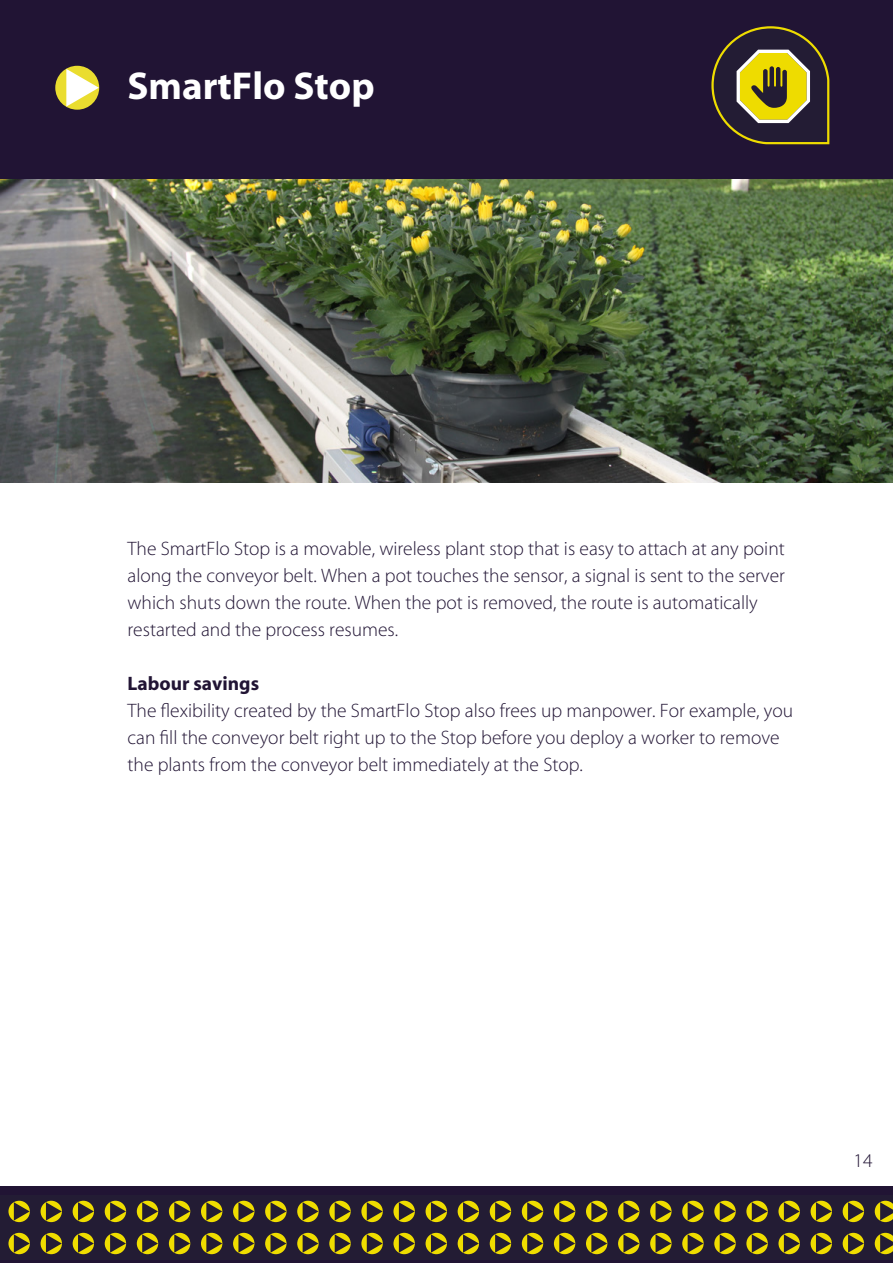
<style>
.page{position:relative;width:893px;height:1263px;background:#fff}
.page>*{position:absolute;margin:0;border:0;box-sizing:border-box;transform-origin:0 0}
.t1{font:700 39px "Myriad";color:#fff}
.t2{font:300 19.5px/27px "Myriad";color:#211434}
.t3{font:700 19.5px "Myriad";color:#211434}
</style>
<div class="page">
<img style="left:0;top:179px;width:893px;height:304px">
<div style="left:0;top:0;width:893px;height:179px;background:#211434"></div>
<div style="left:0;top:1186px;width:893px;height:77px;background:#211434"></div>
<div style="left:0;top:1195px;width:893px;height:65px;background:#231c34"></div>
<svg style="left:8px;top:1201px;width:22px;height:21px"></svg>
<div style="left:41px;top:1201px;width:21px;height:21px;background:#efdd00;border-radius:50%"></div>
<div style="left:73px;top:1201px;width:21px;height:21px;background:#efdd00;border-radius:50%"></div>
<div style="left:105px;top:1201px;width:21px;height:21px;background:#efdd00;border-radius:50%"></div>
<div style="left:137px;top:1201px;width:21px;height:21px;background:#efdd00;border-radius:50%"></div>
<div style="left:169px;top:1201px;width:21px;height:21px;background:#efdd00;border-radius:50%"></div>
<div style="left:201px;top:1201px;width:21px;height:21px;background:#efdd00;border-radius:50%"></div>
<div style="left:233px;top:1201px;width:21px;height:21px;background:#efdd00;border-radius:50%"></div>
<svg style="left:265px;top:1201px;width:22px;height:21px"></svg>
<svg style="left:297px;top:1201px;width:22px;height:21px"></svg>
<svg style="left:329px;top:1201px;width:22px;height:21px"></svg>
<svg style="left:361px;top:1201px;width:22px;height:21px"></svg>
<svg style="left:393px;top:1201px;width:22px;height:21px"></svg>
<div style="left:426px;top:1201px;width:21px;height:21px;background:#efdd00;border-radius:50%"></div>
<div style="left:458px;top:1201px;width:21px;height:21px;background:#efdd00;border-radius:50%"></div>
<div style="left:490px;top:1201px;width:21px;height:21px;background:#efdd00;border-radius:50%"></div>
<div style="left:522px;top:1201px;width:21px;height:21px;background:#efdd00;border-radius:50%"></div>
<div style="left:554px;top:1201px;width:21px;height:21px;background:#efdd00;border-radius:50%"></div>
<div style="left:586px;top:1201px;width:21px;height:21px;background:#efdd00;border-radius:50%"></div>
<div style="left:618px;top:1201px;width:21px;height:21px;background:#efdd00;border-radius:50%"></div>
<div style="left:650px;top:1201px;width:21px;height:21px;background:#efdd00;border-radius:50%"></div>
<svg style="left:682px;top:1201px;width:22px;height:21px"></svg>
<svg style="left:714px;top:1201px;width:22px;height:21px"></svg>
<svg style="left:746px;top:1201px;width:22px;height:21px"></svg>
<svg style="left:778px;top:1201px;width:22px;height:21px"></svg>
<div style="left:811px;top:1201px;width:21px;height:21px;background:#efdd00;border-radius:50%"></div>
<div style="left:843px;top:1201px;width:21px;height:21px;background:#efdd00;border-radius:50%"></div>
<svg style="left:14px;top:1202px;width:16px;height:18px"></svg>
<svg style="left:46px;top:1202px;width:16px;height:18px"></svg>
<svg style="left:78px;top:1202px;width:16px;height:18px"></svg>
<svg style="left:110px;top:1202px;width:16px;height:18px"></svg>
<svg style="left:142px;top:1202px;width:16px;height:18px"></svg>
<svg style="left:174px;top:1202px;width:16px;height:18px"></svg>
<svg style="left:206px;top:1202px;width:16px;height:18px"></svg>
<svg style="left:238px;top:1202px;width:16px;height:18px"></svg>
<svg style="left:271px;top:1202px;width:15px;height:18px"></svg>
<svg style="left:303px;top:1202px;width:15px;height:18px"></svg>
<svg style="left:335px;top:1202px;width:16px;height:18px"></svg>
<svg style="left:367px;top:1202px;width:16px;height:18px"></svg>
<svg style="left:399px;top:1202px;width:16px;height:18px"></svg>
<svg style="left:431px;top:1202px;width:16px;height:18px"></svg>
<svg style="left:463px;top:1202px;width:16px;height:18px"></svg>
<svg style="left:495px;top:1202px;width:16px;height:18px"></svg>
<svg style="left:527px;top:1202px;width:16px;height:18px"></svg>
<svg style="left:559px;top:1202px;width:16px;height:18px"></svg>
<svg style="left:591px;top:1202px;width:16px;height:18px"></svg>
<svg style="left:623px;top:1202px;width:16px;height:18px"></svg>
<svg style="left:655px;top:1202px;width:16px;height:18px"></svg>
<svg style="left:688px;top:1202px;width:15px;height:18px"></svg>
<svg style="left:720px;top:1202px;width:16px;height:18px"></svg>
<svg style="left:752px;top:1202px;width:16px;height:18px"></svg>
<svg style="left:784px;top:1202px;width:16px;height:18px"></svg>
<svg style="left:816px;top:1202px;width:16px;height:18px"></svg>
<svg style="left:848px;top:1202px;width:16px;height:18px"></svg>
<svg style="left:875px;top:1201px;width:18px;height:21px"></svg>
<svg style="left:8px;top:1233px;width:22px;height:21px"></svg>
<div style="left:41px;top:1233px;width:21px;height:21px;background:#efdd00;border-radius:50%"></div>
<div style="left:73px;top:1233px;width:21px;height:21px;background:#efdd00;border-radius:50%"></div>
<div style="left:105px;top:1233px;width:21px;height:21px;background:#efdd00;border-radius:50%"></div>
<div style="left:137px;top:1233px;width:21px;height:21px;background:#efdd00;border-radius:50%"></div>
<div style="left:169px;top:1233px;width:21px;height:21px;background:#efdd00;border-radius:50%"></div>
<div style="left:201px;top:1233px;width:21px;height:21px;background:#efdd00;border-radius:50%"></div>
<div style="left:233px;top:1233px;width:21px;height:21px;background:#efdd00;border-radius:50%"></div>
<svg style="left:265px;top:1233px;width:22px;height:21px"></svg>
<svg style="left:297px;top:1233px;width:22px;height:21px"></svg>
<svg style="left:329px;top:1233px;width:22px;height:21px"></svg>
<svg style="left:361px;top:1233px;width:22px;height:21px"></svg>
<svg style="left:393px;top:1233px;width:22px;height:21px"></svg>
<div style="left:426px;top:1233px;width:21px;height:21px;background:#efdd00;border-radius:50%"></div>
<div style="left:458px;top:1233px;width:21px;height:21px;background:#efdd00;border-radius:50%"></div>
<div style="left:490px;top:1233px;width:21px;height:21px;background:#efdd00;border-radius:50%"></div>
<div style="left:522px;top:1233px;width:21px;height:21px;background:#efdd00;border-radius:50%"></div>
<div style="left:554px;top:1233px;width:21px;height:21px;background:#efdd00;border-radius:50%"></div>
<div style="left:586px;top:1233px;width:21px;height:21px;background:#efdd00;border-radius:50%"></div>
<div style="left:618px;top:1233px;width:21px;height:21px;background:#efdd00;border-radius:50%"></div>
<div style="left:650px;top:1233px;width:21px;height:21px;background:#efdd00;border-radius:50%"></div>
<svg style="left:682px;top:1233px;width:22px;height:21px"></svg>
<svg style="left:714px;top:1233px;width:22px;height:21px"></svg>
<svg style="left:746px;top:1233px;width:22px;height:21px"></svg>
<svg style="left:778px;top:1233px;width:22px;height:21px"></svg>
<div style="left:811px;top:1233px;width:21px;height:21px;background:#efdd00;border-radius:50%"></div>
<div style="left:843px;top:1233px;width:21px;height:21px;background:#efdd00;border-radius:50%"></div>
<svg style="left:14px;top:1234px;width:16px;height:19px"></svg>
<svg style="left:46px;top:1234px;width:16px;height:19px"></svg>
<svg style="left:78px;top:1234px;width:16px;height:19px"></svg>
<svg style="left:110px;top:1234px;width:16px;height:19px"></svg>
<svg style="left:142px;top:1234px;width:16px;height:19px"></svg>
<svg style="left:174px;top:1234px;width:16px;height:19px"></svg>
<svg style="left:206px;top:1234px;width:16px;height:19px"></svg>
<svg style="left:238px;top:1234px;width:16px;height:19px"></svg>
<svg style="left:271px;top:1234px;width:15px;height:19px"></svg>
<svg style="left:303px;top:1234px;width:15px;height:19px"></svg>
<svg style="left:335px;top:1234px;width:16px;height:19px"></svg>
<svg style="left:367px;top:1234px;width:16px;height:19px"></svg>
<svg style="left:399px;top:1234px;width:16px;height:19px"></svg>
<svg style="left:431px;top:1234px;width:16px;height:19px"></svg>
<svg style="left:463px;top:1234px;width:16px;height:19px"></svg>
<svg style="left:495px;top:1234px;width:16px;height:19px"></svg>
<svg style="left:527px;top:1234px;width:16px;height:19px"></svg>
<svg style="left:559px;top:1234px;width:16px;height:19px"></svg>
<svg style="left:591px;top:1234px;width:16px;height:19px"></svg>
<svg style="left:623px;top:1234px;width:16px;height:19px"></svg>
<svg style="left:655px;top:1234px;width:16px;height:19px"></svg>
<svg style="left:688px;top:1234px;width:15px;height:19px"></svg>
<svg style="left:720px;top:1234px;width:16px;height:19px"></svg>
<svg style="left:752px;top:1234px;width:16px;height:19px"></svg>
<svg style="left:784px;top:1234px;width:16px;height:19px"></svg>
<svg style="left:816px;top:1234px;width:16px;height:19px"></svg>
<svg style="left:848px;top:1234px;width:16px;height:19px"></svg>
<svg style="left:875px;top:1233px;width:18px;height:21px"></svg>
<div style="left:55px;top:66px;width:44px;height:44px;background:#eadd2f;border-radius:50%"></div>
<svg style="left:66px;top:69px;width:33px;height:38px"></svg>
<svg style="left:711px;top:26px;width:118px;height:118px"></svg>
<h1 class="t1" style="left:128px;top:66px;width:249px">SmartFlo Stop</h1>
<p class="t2" style="left:128px;top:536px;width:659px">The SmartFlo Stop is a movable, wireless plant stop that is easy to attach at any point along the conveyor belt. When a pot touches the sensor, a signal is sent to the server which shuts down the route. When the pot is removed, the route is automatically restarted and the process resumes.</p>
<p class="t3" style="left:128px;top:673px;width:133px">Labour savings</p>
<p class="t2" style="left:128px;top:698px;width:667px">The flexibility created by the SmartFlo Stop also frees up manpower. For example, you can fill the conveyor belt right up to the Stop before you deploy a worker to remove the plants from the conveyor belt immediately at the Stop.</p>
<p class="t2" style="left:854px;top:1148px;width:21px">14</p>
</div>
